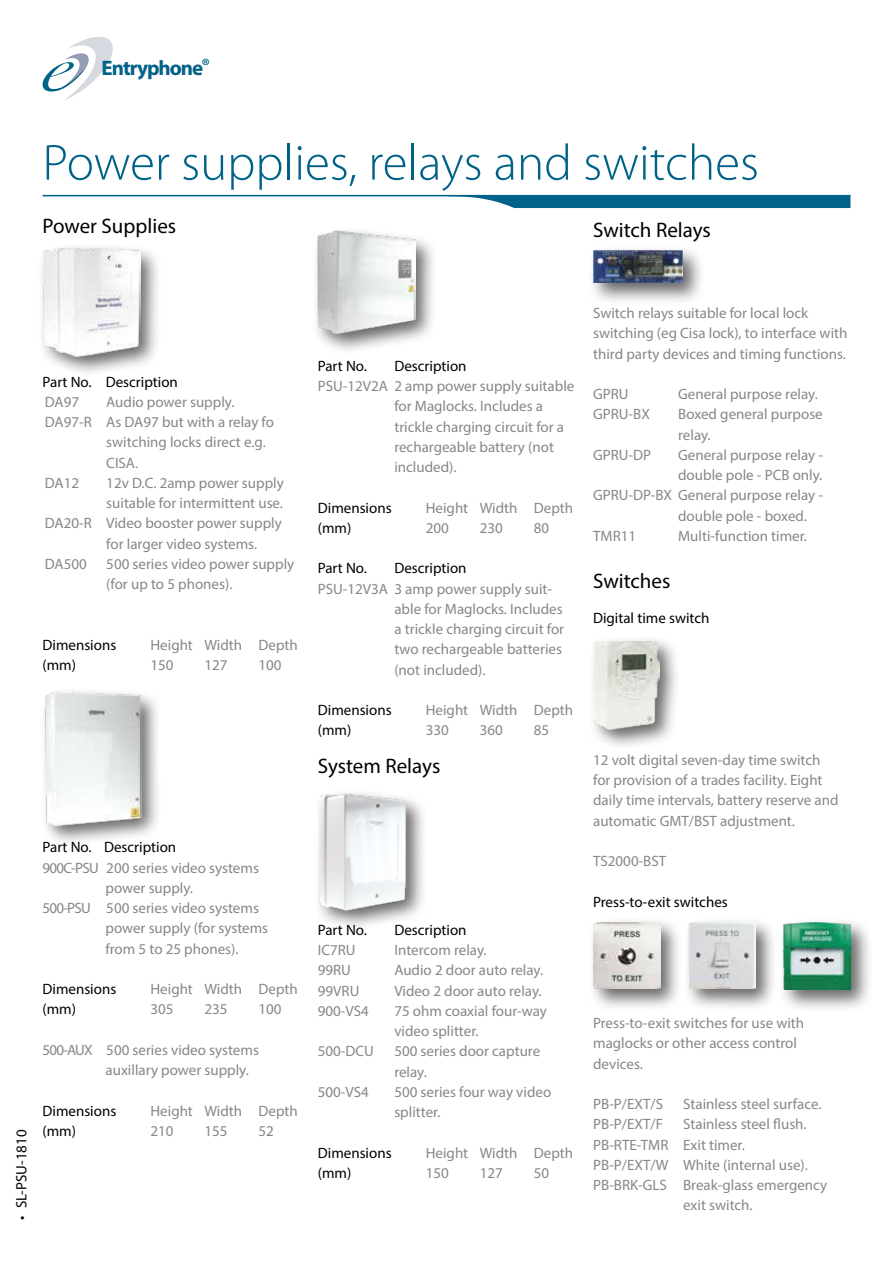
<style>
.page{position:relative;width:893px;height:1263px;background:#fff}
.page>*{position:absolute;margin:0;border:0;box-sizing:border-box;transform-origin:0 0}
.t1{font:300 51px "Myriad Pro";color:#006288}
.t2{font:21px "Myriad Pro";color:#000}
.t3{font:700 21px "Myriad Pro";letter-spacing:-.05em;color:#006288}
.t4{font:15px/20.2px "Myriad Pro";color:#878787}
.t5{font:15px "Myriad Pro";color:#000}
.s1{font-weight:600;font-size:19.5px}
</style>
<div class="page">
<svg style="left:42px;top:37px;width:71px;height:63px"></svg>
<hr style="left:43px;top:195px;width:807px;height:1px;background:#006288">
<svg style="left:446px;top:195px;width:405px;height:13px"></svg>
<div style="left:37px;top:242px;width:125px;height:136px;background:#000;opacity:.6"></div>
<img style="left:43px;top:247px;width:97px;height:109px">
<div style="left:40px;top:687px;width:122px;height:160px;background:#000;opacity:.6"></div>
<img style="left:43px;top:692px;width:99px;height:135px">
<div style="left:315px;top:789px;width:113px;height:142px;background:#000;opacity:.6"></div>
<img style="left:318px;top:792px;width:92px;height:120px">
<div style="left:587px;top:245px;width:118px;height:60px;background:#000;opacity:.6"></div>
<img style="left:593px;top:251px;width:89px;height:32px">
<div style="left:588px;top:635px;width:93px;height:115px;background:#000;opacity:.6"></div>
<img style="left:593px;top:640px;width:66px;height:89px">
<div style="left:588px;top:917px;width:95px;height:94px;background:#000;opacity:.6"></div>
<img style="left:593px;top:923px;width:67px;height:66px">
<div style="left:683px;top:917px;width:95px;height:94px;background:#000;opacity:.6"></div>
<img style="left:688px;top:923px;width:67px;height:66px">
<div style="left:778px;top:917px;width:95px;height:95px;background:#000;opacity:.6"></div>
<img style="left:783px;top:923px;width:67px;height:66px">
<div style="left:312px;top:225px;width:126px;height:131px;background:#000;opacity:.6"></div>
<img style="left:318px;top:230px;width:98px;height:104px">
<h2 class="t3" style="left:102px;top:54px;width:110px">Entryphone<span class="s1">®</span></h2>
<h1 class="t1" style="left:43px;top:135px;width:718px">Power supplies, relays and switches</h1>
<h2 class="t2" style="left:43px;top:213px;width:135px">Power Supplies</h2>
<h2 class="t2" style="left:593px;top:217px;width:119px">Switch Relays</h2>
<p class="t5" style="left:43px;top:372px;width:137px">Part No. Description</p>
<p class="t4" style="left:45px;top:391px;width:36px">DA97</p>
<p class="t4" style="left:106px;top:391px;width:130px">Audio power supply.</p>
<p class="t4" style="left:45px;top:412px;width:231px">DA97-R As DA97 but with a relay fo</p>
<p class="t4" style="left:106px;top:432px;width:161px">switching locks direct e.g.</p>
<p class="t4" style="left:106px;top:452px;width:33px">CISA.</p>
<p class="t4" style="left:45px;top:472px;width:36px">DA12</p>
<p class="t4" style="left:106px;top:472px;width:179px">12v D.C. 2amp power supply</p>
<p class="t4" style="left:106px;top:493px;width:178px">suitable for intermittent use.</p>
<p class="t4" style="left:45px;top:513px;width:238px">DA20-R Video booster power supply</p>
<p class="t4" style="left:106px;top:533px;width:152px">for larger video systems.</p>
<p class="t4" style="left:45px;top:553px;width:44px">DA500</p>
<p class="t4" style="left:106px;top:553px;width:189px">500 series video power supply (for up to 5 phones).</p>
<p class="t5" style="left:43px;top:636px;width:75px">Dimensions</p>
<p class="t4" style="left:151px;top:634px;width:149px">Height Width Depth</p>
<p class="t5" style="left:43px;top:656px;width:35px">(mm)</p>
<p class="t4" style="left:151px;top:655px;width:25px">150</p>
<p class="t4" style="left:205px;top:655px;width:25px">127</p>
<p class="t4" style="left:259px;top:655px;width:25px">100</p>
<p class="t5" style="left:12px;top:1220px;width:92px;rotate:-90deg">• SL-PSU-1810</p>
<p class="t5" style="left:43px;top:838px;width:135px">Part No. Description</p>
<p class="t4" style="left:43px;top:857px;width:218px">900C-PSU 200 series video systems</p>
<p class="t4" style="left:106px;top:877px;width:89px">power supply.</p>
<p class="t4" style="left:43px;top:898px;width:218px">500-PSU 500 series video systems</p>
<p class="t4" style="left:106px;top:918px;width:164px">power supply (for systems</p>
<p class="t4" style="left:106px;top:938px;width:135px">from 5 to 25 phones).</p>
<p class="t5" style="left:43px;top:980px;width:75px">Dimensions</p>
<p class="t4" style="left:151px;top:979px;width:149px">Height Width Depth</p>
<p class="t5" style="left:43px;top:1000px;width:35px">(mm)</p>
<p class="t4" style="left:151px;top:999px;width:25px">305</p>
<p class="t4" style="left:205px;top:999px;width:25px">235</p>
<p class="t4" style="left:259px;top:999px;width:25px">100</p>
<p class="t4" style="left:106px;top:1039px;width:155px;text-indent:-63px">500-AUX 500 series video systems auxillary power supply.</p>
<p class="t5" style="left:43px;top:1101px;width:75px">Dimensions</p>
<p class="t4" style="left:151px;top:1100px;width:149px">Height Width Depth</p>
<p class="t5" style="left:43px;top:1122px;width:35px">(mm)</p>
<p class="t4" style="left:151px;top:1120px;width:25px">210</p>
<p class="t4" style="left:205px;top:1120px;width:25px">155</p>
<p class="t4" style="left:259px;top:1120px;width:17px">52</p>
<p class="t5" style="left:318px;top:357px;width:51px">Part No.</p>
<p class="t5" style="left:394px;top:357px;width:74px">Description</p>
<p class="t4" style="left:394px;top:376px;width:182px;text-indent:-77px">PSU-12V2A 2 amp power supply suitable for Maglocks. Includes a trickle charging circuit for a rechargeable battery (not included).</p>
<p class="t5" style="left:318px;top:498px;width:75px">Dimensions</p>
<p class="t4" style="left:426px;top:497px;width:149px">Height Width Depth</p>
<p class="t5" style="left:318px;top:519px;width:35px">(mm)</p>
<p class="t4" style="left:426px;top:517px;width:25px">200</p>
<p class="t4" style="left:480px;top:517px;width:25px">230</p>
<p class="t4" style="left:534px;top:517px;width:17px">80</p>
<p class="t5" style="left:318px;top:559px;width:51px">Part No.</p>
<p class="t5" style="left:394px;top:559px;width:74px">Description</p>
<p class="t4" style="left:394px;top:578px;width:171px;text-indent:-77px">PSU-12V3A 3 amp power supply suit&shy;able for Maglocks. Includes a trickle charging circuit for two rechargeable batteries (not included).</p>
<p class="t5" style="left:318px;top:701px;width:75px">Dimensions</p>
<p class="t4" style="left:426px;top:700px;width:149px">Height Width Depth</p>
<p class="t5" style="left:318px;top:721px;width:35px">(mm)</p>
<p class="t4" style="left:426px;top:720px;width:25px">330</p>
<p class="t4" style="left:480px;top:720px;width:25px">360</p>
<p class="t4" style="left:534px;top:720px;width:17px">85</p>
<h2 class="t2" style="left:318px;top:753px;width:124px">System Relays</h2>
<p class="t5" style="left:318px;top:920px;width:51px">Part No.</p>
<p class="t5" style="left:394px;top:920px;width:74px">Description</p>
<p class="t4" style="left:318px;top:940px;width:39px">IC7RU</p>
<p class="t4" style="left:394px;top:940px;width:94px">Intercom relay.</p>
<p class="t4" style="left:318px;top:960px;width:35px">99RU</p>
<p class="t4" style="left:394px;top:960px;width:150px">Audio 2 door auto relay.</p>
<p class="t4" style="left:318px;top:980px;width:43px">99VRU</p>
<p class="t4" style="left:394px;top:980px;width:149px">Video 2 door auto relay.</p>
<p class="t4" style="left:318px;top:1000px;width:52px">900-VS4</p>
<p class="t4" style="left:394px;top:1000px;width:154px">75 ohm coaxial four-way video splitter.</p>
<p class="t4" style="left:318px;top:1041px;width:58px">500-DCU</p>
<p class="t4" style="left:394px;top:1041px;width:147px">500 series door capture relay.</p>
<p class="t4" style="left:318px;top:1081px;width:52px">500-VS4</p>
<p class="t4" style="left:394px;top:1081px;width:158px">500 series four way video splitter.</p>
<p class="t5" style="left:318px;top:1143px;width:75px">Dimensions</p>
<p class="t4" style="left:426px;top:1142px;width:149px">Height Width Depth</p>
<p class="t5" style="left:318px;top:1163px;width:35px">(mm)</p>
<p class="t4" style="left:426px;top:1162px;width:25px">150</p>
<p class="t4" style="left:480px;top:1162px;width:25px">127</p>
<p class="t4" style="left:534px;top:1162px;width:17px">50</p>
<p class="t4" style="left:593px;top:303px;width:256px">Switch relays suitable for local lock switching (eg Cisa lock), to interface with third party devices and timing functions.</p>
<p class="t4" style="left:593px;top:384px;width:37px">GPRU</p>
<p class="t4" style="left:678px;top:384px;width:141px">General purpose relay.</p>
<p class="t4" style="left:593px;top:404px;width:58px">GPRU-BX</p>
<p class="t4" style="left:678px;top:404px;width:146px">Boxed general purpose relay.</p>
<p class="t4" style="left:593px;top:444px;width:60px">GPRU-DP</p>
<p class="t4" style="left:678px;top:444px;width:146px">General purpose relay -</p>
<p class="t4" style="left:678px;top:465px;width:146px">double pole - PCB only.</p>
<p class="t4" style="left:593px;top:485px;width:231px">GPRU-DP-BX General purpose relay -</p>
<p class="t4" style="left:678px;top:505px;width:130px">double pole - boxed.</p>
<p class="t4" style="left:593px;top:525px;width:44px">TMR11</p>
<p class="t4" style="left:678px;top:525px;width:130px">Multi-function timer.</p>
<h2 class="t2" style="left:593px;top:568px;width:79px">Switches</h2>
<p class="t5" style="left:593px;top:609px;width:118px">Digital time switch</p>
<p class="t4" style="left:593px;top:749px;width:247px">12 volt digital seven-day time switch for provision of a trades facility. Eight daily time intervals, battery reserve and automatic GMT/BST adjustment.</p>
<p class="t4" style="left:593px;top:851px;width:75px">TS2000-BST</p>
<p class="t5" style="left:593px;top:892px;width:136px">Press-to-exit switches</p>
<p class="t4" style="left:593px;top:1013px;width:213px">Press-to-exit switches for use with maglocks or other access control devices.</p>
<p class="t4" style="left:593px;top:1094px;width:71px">PB-P/EXT/S</p>
<p class="t4" style="left:683px;top:1094px;width:140px">Stainless steel surface.</p>
<p class="t4" style="left:593px;top:1114px;width:71px">PB-P/EXT/F</p>
<p class="t4" style="left:683px;top:1114px;width:125px">Stainless steel flush.</p>
<p class="t4" style="left:593px;top:1134px;width:153px">PB-RTE-TMR Exit timer.</p>
<p class="t4" style="left:593px;top:1154px;width:216px">PB-P/EXT/W White (internal use).</p>
<p class="t4" style="left:593px;top:1175px;width:236px">PB-BRK-GLS Break-glass emergency</p>
<p class="t4" style="left:683px;top:1195px;width:71px">exit switch.</p>
</div>
